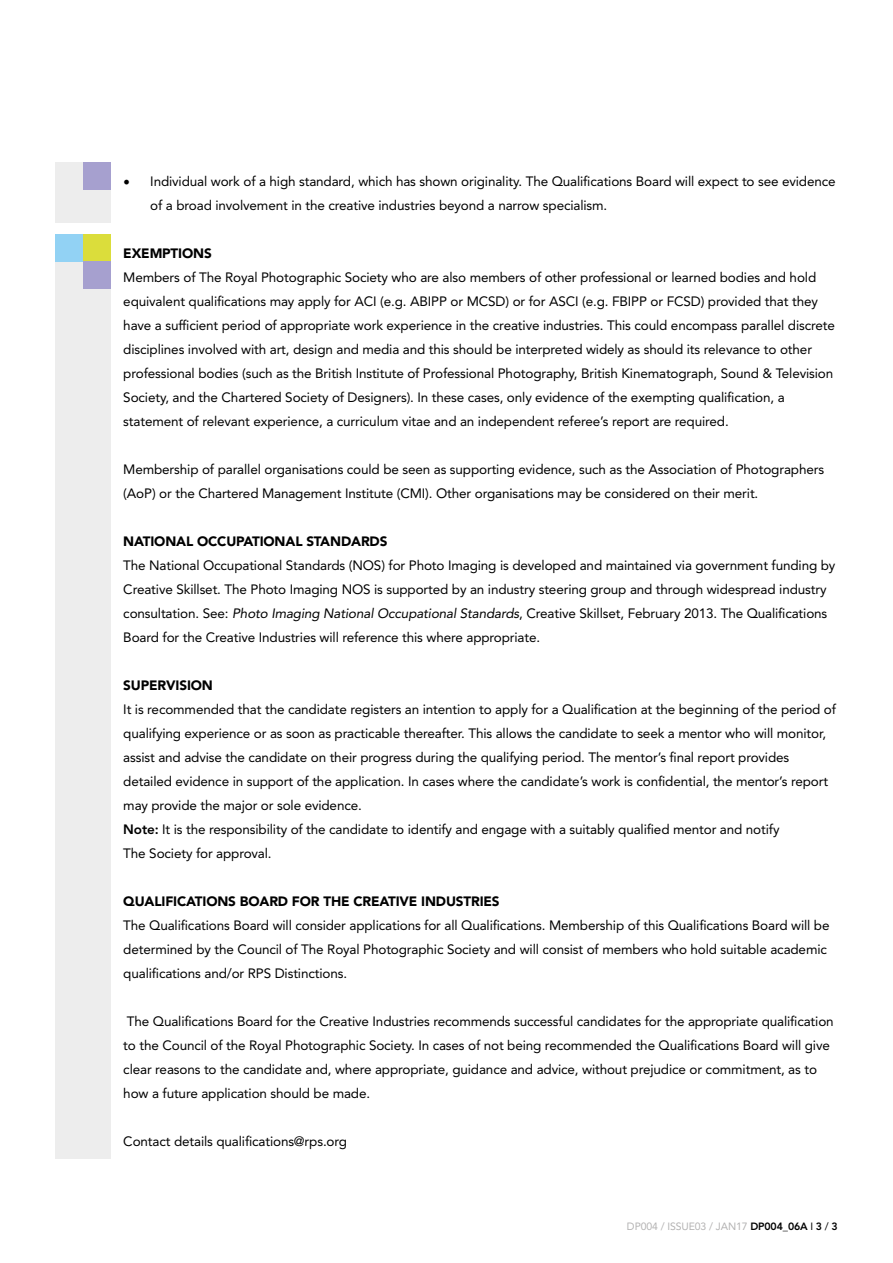
<style>
.page{position:relative;width:893px;height:1263px;background:#fff}
.page>*{position:absolute;margin:0;border:0;box-sizing:border-box;transform-origin:0 0}
.t1{font:13.5px/24px "Avenir LT Std";letter-spacing:-.01em;color:#000}
.t2{font:900 13.5px "Avenir LT Std";letter-spacing:-.01em;color:#000}
.t3{font:10.5px "Avenir LT Std";letter-spacing:-.01em;color:#b3b2b2}
.s1{font-family:"Minion Pro";font-size:18px}
.s2{font-style:italic}
.s3{font-weight:800}
.s4{font-weight:800;color:#000}
.s5{color:#000}
</style>
<div class="page">
<div style="left:55px;top:162px;width:56px;height:60px;background:#ededed"></div>
<div style="left:83px;top:162px;width:28px;height:28px;background:#a6a0cf"></div>
<div style="left:55px;top:234px;width:56px;height:924px;background:#ededed"></div>
<div style="left:83px;top:234px;width:28px;height:28px;background:#dbdd3b"></div>
<div style="left:55px;top:234px;width:28px;height:28px;background:#92d2f4"></div>
<div style="left:83px;top:262px;width:28px;height:27px;background:#a6a0cf"></div>
<p class="t1" style="left:150px;top:169px;width:687px;text-indent:-27px"><span class="s1">•</span> Individual work of a high standard, which has shown originality. The Qualifications Board will expect to see evidence of a broad involvement in the creative industries beyond a narrow specialism.</p>
<p class="t2" style="left:123px;top:245px;width:90px">EXEMPTIONS</p>
<p class="t1" style="left:123px;top:265px;width:713px">Members of The Royal Photographic Society who are also members of other professional or learned bodies and hold equivalent qualifications may apply for ACI (e.g. ABIPP or MCSD) or for ASCI (e.g. FBIPP or FCSD) provided that they have a sufficient period of appropriate work experience in the creative industries. This could encompass parallel discrete disciplines involved with art, design and media and this should be interpreted widely as should its relevance to other professional bodies (such as the British Institute of Professional Photography, British Kinematograph, Sound &amp; Television Society, and the Chartered Society of Designers). In these cases, only evidence of the exempting qualification, a statement of relevant experience, a curriculum vitae and an independent referee’s report are required.</p>
<p class="t1" style="left:123px;top:457px;width:702px">Membership of parallel organisations could be seen as supporting evidence, such as the Association of Photographers (AoP) or the Chartered Management Institute (CMI). Other organisations may be considered on their merit.</p>
<p class="t2" style="left:123px;top:533px;width:266px">NATIONAL OCCUPATIONAL STANDARDS</p>
<p class="t1" style="left:123px;top:553px;width:714px">The National Occupational Standards (NOS) for Photo Imaging is developed and maintained via government funding by Creative Skillset. The Photo Imaging NOS is supported by an industry steering group and through widespread industry consultation. See: <span class="s2">Photo Imaging National Occupational Standards</span>, Creative Skillset, February 2013. The Qualifications Board for the Creative Industries will reference this where appropriate.</p>
<p class="t2" style="left:123px;top:677px;width:91px">SUPERVISION</p>
<p class="t1" style="left:123px;top:697px;width:714px">It is recommended that the candidate registers an intention to apply for a Qualification at the beginning of the period of qualifying experience or as soon as practicable thereafter. This allows the candidate to seek a mentor who will monitor, assist and advise the candidate on their progress during the qualifying period. The mentor’s final report provides detailed evidence in support of the application. In cases where the candidate’s work is confidential, the mentor’s report may provide the major or sole evidence.<br><span class="s3">Note:</span> It is the responsibility of the candidate to identify and engage with a suitably qualified mentor and notify<br>The Society for approval.</p>
<p class="t2" style="left:123px;top:893px;width:378px">QUALIFICATIONS BOARD FOR THE CREATIVE INDUSTRIES</p>
<p class="t1" style="left:123px;top:914px;width:708px">The Qualifications Board will consider applications for all Qualifications. Membership of this Qualifications Board will be determined by the Council of The Royal Photographic Society and will consist of members who hold suitable academic qualifications and/or RPS Distinctions.</p>
<p class="t1" style="left:123px;top:1010px;width:712px">The Qualifications Board for the Creative Industries recommends successful candidates for the appropriate qualification to the Council of the Royal Photographic Society. In cases of not being recommended the Qualifications Board will give clear reasons to the candidate and, where appropriate, guidance and advice, without prejudice or commitment, as to how a future application should be made.</p>
<p class="t1" style="left:123px;top:1130px;width:225px">Contact details qualifications@rps.org</p>
<p class="t3" style="left:627px;top:1220px;width:212px">DP004 / ISSUE03 / JAN17 <span class="s4">DP004_06A</span> <span class="s5">I</span> <span class="s4">3</span> <span class="s5">/</span> <span class="s4">3</span></p>
</div>
